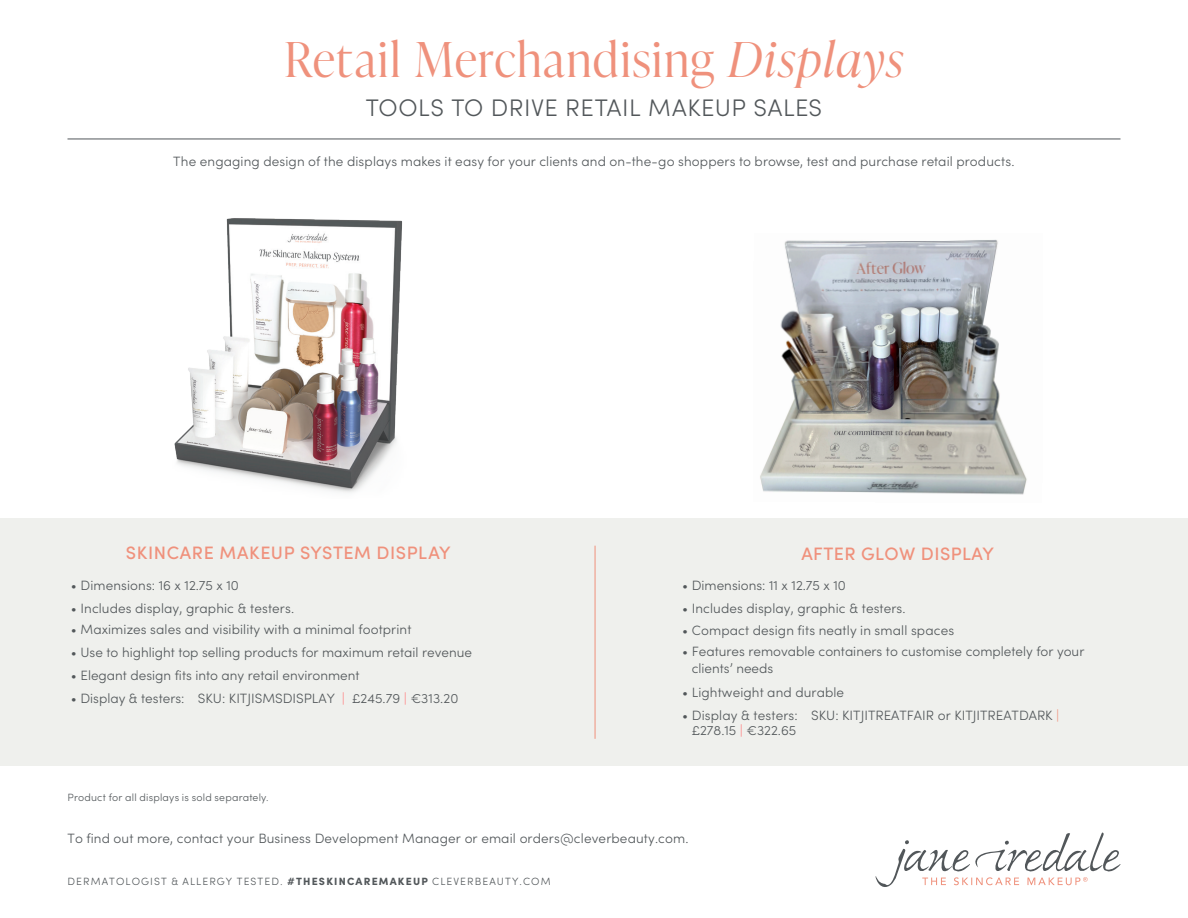
<style>
.page{position:relative;width:1188px;height:918px;background:#fff}
.page>*{position:absolute;margin:0;border:0;box-sizing:border-box;transform-origin:0 0}
.t1{font:300 48px "Ivy Presto Display";letter-spacing:.03em;color:#ef917c}
.t2{font:300 24px "Sofia Pro";letter-spacing:.025em;color:#52575a}
.t3{font:500 18px "Sofia Pro";letter-spacing:.025em;color:#ef917c}
.t4{font:300 13.5px/16.8px "Sofia Pro";letter-spacing:.005em;color:#52575a}
.t5{font:300 10.5px "Sofia Pro";letter-spacing:.105em;color:#52575a}
.t6{font:300 10.5px "Sofia Pro";letter-spacing:.02em;color:#52575a}
.s1{font-style:italic}
.s2{color:#ff8080}
.s3{color:#ef917c}
.s4{font-weight:900}
</style>
<div class="page">
<img style="left:760px;top:239px;width:267px;height:256px">
<div style="left:0;top:518px;width:1188px;height:248px;background:#eff0ed"></div>
<hr style="left:68px;top:139px;width:1052px;height:1px;background:#52575a">
<svg style="left:875px;top:832px;width:246px;height:55px"></svg>
<hr style="left:595px;top:546px;width:1px;height:193px;background:#ef917c">
<img style="left:174px;top:218px;width:228px;height:275px">
<h1 class="t1" style="left:285px;top:25px;width:620px">Retail Merchandising <span class="s1">Displays</span></h1>
<h2 class="t2" style="left:366px;top:90px;width:458px">TOOLS TO DRIVE RETAIL MAKEUP SALES</h2>
<p class="t4" style="left:173px;top:152px;width:843px">The engaging design of the displays makes it easy for your clients and on-the-go shoppers to browse, test and purchase retail products.</p>
<h3 class="t3" style="left:126px;top:539px;width:326px">SKINCARE MAKEUP SYSTEM DISPLAY</h3>
<p class="t4" style="left:71px;top:576px;width:170px">• Dimensions: 16 x 12.75 x 10</p>
<p class="t4" style="left:71px;top:599px;width:225px">• Includes display, graphic &amp; testers.</p>
<p class="t4" style="left:71px;top:620px;width:342px">• Maximizes sales and visibility with a minimal footprint</p>
<p class="t4" style="left:71px;top:643px;width:403px">• Use to highlight top selling products for maximum retail revenue</p>
<p class="t4" style="left:71px;top:666px;width:290px">• Elegant design fits into any retail environment</p>
<p class="t4" style="left:71px;top:689px;width:389px">• Display &amp; testers: SKU: KITJISMSDISPLAY <span class="s2">|</span> £245.79 <span class="s2">|</span> €313.20</p>
<p class="t6" style="left:67px;top:790px;width:203px">Product for all displays is sold separately.</p>
<h3 class="t3" style="left:801px;top:543px;width:194px">AFTER GLOW DISPLAY</h3>
<p class="t4" style="left:682px;top:576px;width:165px">• Dimensions: 11 x 12.75 x 10</p>
<p class="t4" style="left:682px;top:599px;width:225px">• Includes display, graphic &amp; testers.</p>
<p class="t4" style="left:682px;top:621px;width:274px">• Compact design fits neatly in small spaces</p>
<p class="t4" style="left:692px;top:642px;width:394px;text-indent:-10px">• Features removable containers to customise completely for your clients’ needs</p>
<p class="t4" style="left:682px;top:683px;width:164px">• Lightweight and durable</p>
<p class="t4" style="left:692px;top:707px;width:369px;line-height:15px;text-indent:-10px">• Display &amp; testers: SKU: KITJITREATFAIR or KITJITREATDARK <span class="s3">| </span>£278.15 <span class="s2">|</span> €322.65</p>
<p class="t4" style="left:67px;top:829px;width:623px">To find out more, contact your Business Development Manager or email orders@cleverbeauty.com.</p>
<p class="t5" style="left:68px;top:874px;width:485px">DERMATOLOGIST &amp; ALLERGY TESTED. <span class="s4">#THESKINCAREMAKEUP</span> CLEVERBEAUTY.COM</p>
</div>
